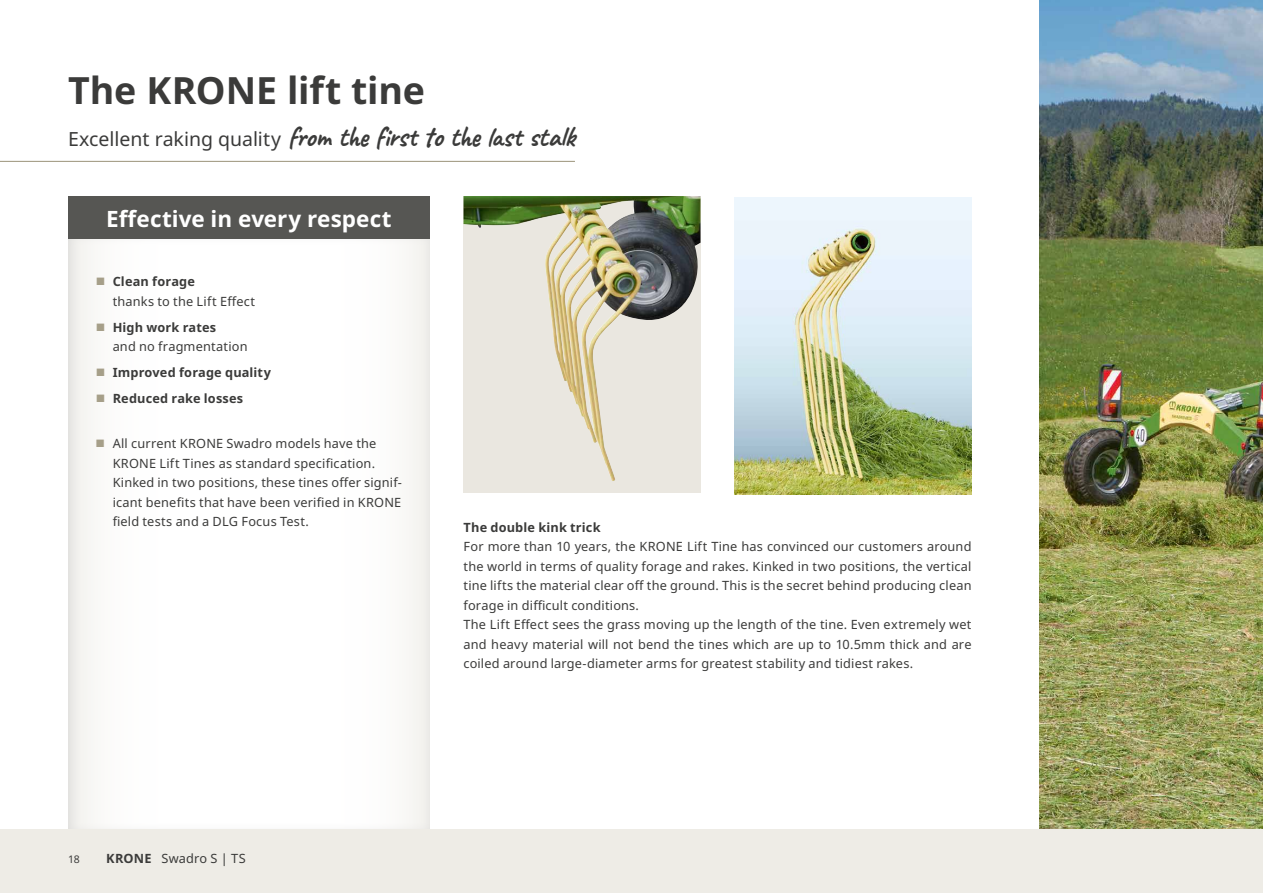
<style>
.page{position:relative;width:1263px;height:893px;background:#fff}
.page>*{position:absolute;margin:0;border:0;box-sizing:border-box;transform-origin:0 0}
.t1{font:700 37.5px "Noto Sans";letter-spacing:-.005em;color:#3b3b3a}
.t2{font:700 28.5px "Caveat";letter-spacing:-.025em;color:#3b3b3a}
.t3{font:700 22.5px "Noto Sans";letter-spacing:.005em;color:#fff}
.t4{font:12.75px/19.5px "Noto Sans";letter-spacing:.015em;color:#3b3b3a}
.t5{font:700 12.75px/26px "Noto Sans";letter-spacing:.01em;color:#3b3b3a}
.t6{font:10.5px "Noto Sans";color:#3b3b3a}
.s1{font-family:"Noto Sans";font-weight:400;font-size:19.5px}
.s2{font-weight:700}
</style>
<div class="page">
<img style="left:1039px;top:0;width:224px;height:829px">
<div style="left:463px;top:196px;width:237px;height:297px;background:#eae7e0"></div>
<img style="left:463px;top:196px;width:237px;height:285px">
<img style="left:734px;top:198px;width:237px;height:296px">
<div style="left:59px;top:226px;width:372px;height:604px;background:#000;opacity:.75"></div>
<hr style="left:0;top:161px;width:575px;height:1px;background:#a69f89">
<div style="left:0;top:829px;width:1263px;height:64px;background:#eeece6"></div>
<div style="left:68px;top:196px;width:361px;height:43px;background:#565653"></div>
<svg style="left:97px;top:278px;width:7px;height:7px"></svg>
<svg style="left:97px;top:323px;width:7px;height:8px"></svg>
<svg style="left:97px;top:369px;width:7px;height:7px"></svg>
<svg style="left:97px;top:394px;width:7px;height:8px"></svg>
<svg style="left:97px;top:440px;width:7px;height:7px"></svg>
<h1 class="t1" style="left:68px;top:69px;width:358px">The KRONE lift tine</h1>
<h2 class="t2" style="left:68px;top:118px;width:508px"><span class="s1">Excellent raking quality</span> from the first to the last stalk</h2>
<h3 class="t3" style="left:106px;top:206px;width:287px">Effective in every respect</h3>
<p class="t5" style="left:113px;top:269px;width:84px">Clean forage</p>
<p class="t4" style="left:113px;top:292px;width:144px">thanks to the Lift Effect</p>
<p class="t5" style="left:113px;top:314px;width:105px">High work rates</p>
<p class="t4" style="left:113px;top:337px;width:136px">and no fragmentation</p>
<p class="t5" style="left:113px;top:360px;width:160px">Improved forage quality<br>Reduced rake losses</p>
<p class="t4" style="left:113px;top:434px;width:291px">All current KRONE Swadro models have the KRONE Lift Tines as standard specification.<br>Kinked in two positions, these tines offer signif&shy;icant benefits that have been verified in KRONE field tests and a DLG Focus Test.</p>
<p class="t5" style="left:463px;top:514px;width:139px">The double kink trick</p>
<p class="t4" style="left:463px;top:537px;width:509px">For more than 10 years, the KRONE Lift Tine has convinced our customers around the world in terms of quality forage and rakes. Kinked in two positions, the vertical tine lifts the material clear off the ground. This is the secret behind producing clean forage in difficult conditions.<br>The Lift Effect sees the grass moving up the length of the tine. Even extremely wet and heavy material will not bend the tines which are up to 10.5mm thick and are coiled around large-diameter arms for greatest stability and tidiest rakes.</p>
<p class="t6" style="left:68px;top:853px;width:13px">18</p>
<p class="t4" style="left:106px;top:849px;width:141px"><span class="s2">KRONE</span> Swadro S | TS</p>
</div>
